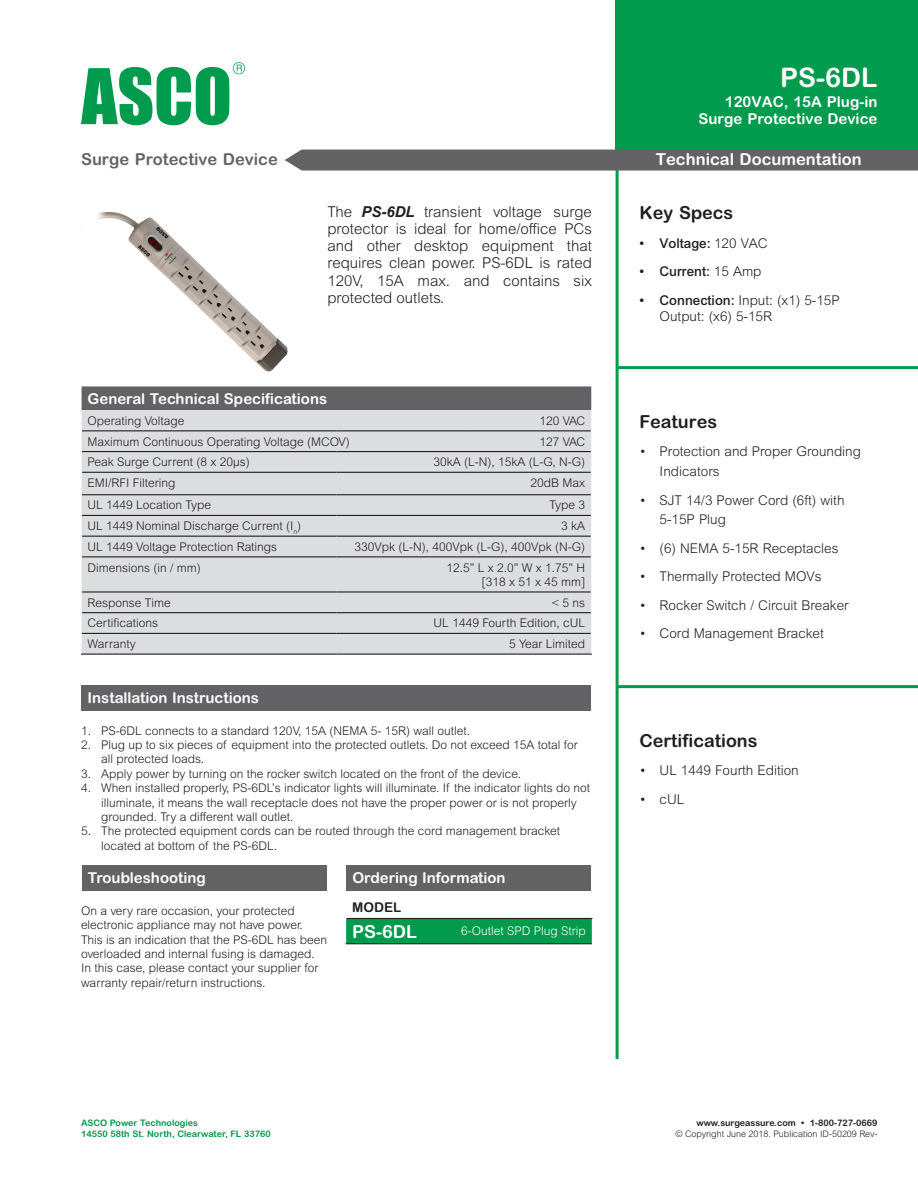
<style>
.page{position:relative;width:918px;height:1188px;background:#fff}
.page>*{position:absolute;margin:0;border:0;box-sizing:border-box;transform-origin:0 0}
.t1{font:700 27px "Arial Rounded MT Pro";color:#fff}
.t2{font:700 18px "Arial Rounded MT Pro";color:#231f20}
.t3{font:700 18px "Arial Rounded MT Pro";color:#fff}
.t4{font:700 16.5px "Arial Rounded MT Pro";color:#fff}
.t5{font:700 16.5px "Arial Rounded MT Pro";color:#636366}
.t6{font:300 15px/17.2px "Arial MT Pro";color:#231f20;text-align:justify}
.t7{font:700 15px/16.5px "Arial Rounded MT Pro";color:#fff;text-align:right}
.t8{font:300 13.5px/19.8px "Arial MT Pro";color:#231f20}
.t9{font:500 13.5px "Arial MT Pro";color:#231f20}
.t10{font:700 13.5px "Arial Rounded MT Pro";color:#231f20}
.t11{font:300 12px/14.4px "Arial MT Pro";color:#231f20}
.t12{font:300 12px "Arial MT Pro";color:#fff}
.t13{font:700 9px/10.8px "Arial Rounded MT Pro";color:#009847}
.t14{font:300 9px "Arial Rounded MT Pro";color:#231f20}
.t15{font:700 9px "Arial Rounded MT Pro";color:#231f20}
.s1{font-family:"Arial";font-weight:700;font-style:italic}
.s2{font-weight:300}
.s3{font-weight:500}
</style>
<div class="page">
<hr style="left:616px;top:167px;width:3px;height:892px;background:#009b4d">
<div style="left:616px;top:0;width:302px;height:160px;background:#009b4d"></div>
<svg style="left:81px;top:62px;width:164px;height:63px"></svg>
<div style="left:285px;top:150px;width:633px;height:21px;background:#636366"></div>
<hr style="left:617px;top:366px;width:301px;height:3px;background:#009b4d">
<hr style="left:617px;top:685px;width:301px;height:3px;background:#009b4d">
<div style="left:82px;top:386px;width:509px;height:24px;background:#636366"></div>
<div style="left:82px;top:410px;width:509px;height:244px;background:#dcdddf"></div>
<hr style="left:82px;top:430px;width:254px;height:1px;background:#231f20">
<hr style="left:336px;top:430px;width:129px;height:1px;background:#231f20">
<hr style="left:465px;top:430px;width:126px;height:1px;background:#231f20">
<hr style="left:82px;top:451px;width:254px;height:1px;background:#231f20">
<hr style="left:336px;top:451px;width:129px;height:1px;background:#231f20">
<hr style="left:465px;top:451px;width:126px;height:1px;background:#231f20">
<hr style="left:82px;top:472px;width:254px;height:1px;background:#231f20">
<hr style="left:336px;top:472px;width:129px;height:1px;background:#231f20">
<hr style="left:465px;top:472px;width:126px;height:1px;background:#231f20">
<hr style="left:82px;top:494px;width:254px;height:1px;background:#231f20">
<hr style="left:336px;top:494px;width:129px;height:1px;background:#231f20">
<hr style="left:465px;top:494px;width:126px;height:1px;background:#231f20">
<hr style="left:82px;top:515px;width:254px;height:1px;background:#231f20">
<hr style="left:336px;top:515px;width:129px;height:1px;background:#231f20">
<hr style="left:465px;top:515px;width:126px;height:1px;background:#231f20">
<hr style="left:82px;top:536px;width:254px;height:1px;background:#231f20">
<hr style="left:336px;top:536px;width:129px;height:1px;background:#231f20">
<hr style="left:465px;top:536px;width:126px;height:1px;background:#231f20">
<hr style="left:82px;top:556px;width:254px;height:1px;background:#231f20">
<hr style="left:336px;top:556px;width:129px;height:1px;background:#231f20">
<hr style="left:465px;top:556px;width:126px;height:1px;background:#231f20">
<hr style="left:82px;top:591px;width:254px;height:2px;background:#231f20">
<hr style="left:336px;top:591px;width:129px;height:2px;background:#231f20">
<hr style="left:465px;top:591px;width:126px;height:2px;background:#231f20">
<hr style="left:82px;top:612px;width:254px;height:1px;background:#231f20">
<hr style="left:336px;top:612px;width:129px;height:1px;background:#231f20">
<hr style="left:465px;top:612px;width:126px;height:1px;background:#231f20">
<hr style="left:82px;top:633px;width:254px;height:1px;background:#231f20">
<hr style="left:336px;top:633px;width:129px;height:1px;background:#231f20">
<hr style="left:465px;top:633px;width:126px;height:1px;background:#231f20">
<hr style="left:81px;top:654px;width:255px;height:1px;background:#231f20">
<hr style="left:336px;top:654px;width:129px;height:1px;background:#231f20">
<hr style="left:465px;top:654px;width:127px;height:1px;background:#231f20">
<img style="left:81px;top:212px;width:207px;height:160px">
<div style="left:346px;top:918px;width:246px;height:25px;background:#009b4d"></div>
<hr style="left:347px;top:918px;width:85px;height:1px;background:#231f20">
<hr style="left:432px;top:918px;width:160px;height:1px;background:#231f20">
<hr style="left:346px;top:943px;width:86px;height:1px;background:#231f20">
<hr style="left:432px;top:943px;width:160px;height:1px;background:#231f20">
<div style="left:82px;top:685px;width:509px;height:25px;background:#636366"></div>
<div style="left:82px;top:865px;width:245px;height:25px;background:#636366"></div>
<div style="left:346px;top:865px;width:245px;height:25px;background:#636366"></div>
<h1 class="t1" style="left:780px;top:62px;width:99px">PS-6DL</h1>
<p class="t7" style="left:699px;top:94px;width:180px">120VAC, 15A Plug-in<br>Surge Protective Device</p>
<h3 class="t5" style="left:81px;top:149px;width:198px">Surge Protective Device</h3>
<h3 class="t4" style="left:656px;top:149px;width:207px">Technical Documentation</h3>
<p class="t6" style="left:327px;top:203px;width:266px">The <span class="s1">PS-6DL</span> transient voltage surge protector is ideal for home/office PCs and other desktop equipment that requires clean power. PS-6DL is rated 120V, 15A max. and contains six protected outlets.</p>
<p class="t7" style="left:88px;top:390px;width:241px">General Technical Specifications</p>
<p class="t11" style="left:88px;top:414px;width:99px">Operating Voltage</p>
<p class="t11" style="left:539px;top:414px;width:47px">120 VAC</p>
<p class="t11" style="left:88px;top:434px;width:264px">Maximum Continuous Operating Voltage (MCOV)</p>
<p class="t11" style="left:539px;top:434px;width:47px">127 VAC</p>
<p class="t11" style="left:88px;top:455px;width:164px">Peak Surge Current (8 x 20µs)</p>
<p class="t11" style="left:433px;top:455px;width:153px">30kA (L-N), 15kA (L-G, N-G)</p>
<p class="t11" style="left:88px;top:476px;width:90px">EMI/RFI Filtering</p>
<p class="t11" style="left:531px;top:476px;width:56px">20dB Max</p>
<p class="t11" style="left:88px;top:498px;width:125px">UL 1449 Location Type</p>
<p class="t11" style="left:549px;top:498px;width:37px">Type 3</p>
<p class="t11" style="left:88px;top:519px;width:215px">UL 1449 Nominal Discharge Current (I<sub>n</sub>)</p>
<p class="t11" style="left:561px;top:519px;width:26px">3 kA</p>
<p class="t11" style="left:88px;top:540px;width:191px">UL 1449 Voltage Protection Ratings</p>
<p class="t11" style="left:355px;top:540px;width:232px">330Vpk (L-N), 400Vpk (L-G), 400Vpk (N-G)</p>
<p class="t11" style="left:88px;top:560px;width:115px">Dimensions (in / mm)</p>
<p class="t11" style="left:447px;top:560px;width:140px;text-align:right">12.5” L x 2.0” W x 1.75” H [318 x 51 x 45 mm]</p>
<p class="t11" style="left:88px;top:596px;width:85px">Response Time</p>
<p class="t11" style="left:551px;top:596px;width:35px">&lt; 5 ns</p>
<p class="t11" style="left:88px;top:616px;width:72px">Certifications</p>
<p class="t11" style="left:434px;top:616px;width:153px">UL 1449 Fourth Edition, cUL</p>
<p class="t11" style="left:88px;top:637px;width:50px">Warranty</p>
<p class="t11" style="left:509px;top:637px;width:78px">5 Year Limited</p>
<p class="t7" style="left:88px;top:690px;width:173px">Installation Instructions</p>
<p class="t11" style="left:81px;top:723px;width:391px">1. PS-6DL connects to a standard 120V, 15A (NEMA 5- 15R) wall outlet.</p>
<p class="t11" style="left:101px;top:738px;width:478px;text-indent:-20px">2. Plug up to six pieces of equipment into the protected outlets. Do not exceed 15A total for all protected loads.</p>
<p class="t11" style="left:81px;top:767px;width:442px">3. Apply power by turning on the rocker switch located on the front of the device.</p>
<p class="t11" style="left:101px;top:781px;width:490px;text-indent:-20px">4. When installed properly, PS-6DL’s indicator lights will illuminate. If the indicator lights do not illuminate, it means the wall receptacle does not have the proper power or is not properly grounded. Try a different wall outlet.</p>
<p class="t11" style="left:101px;top:824px;width:460px;text-indent:-20px">5. The protected equipment cords can be routed through the cord management bracket located at bottom of the PS-6DL.</p>
<p class="t7" style="left:88px;top:870px;width:120px">Troubleshooting</p>
<p class="t7" style="left:352px;top:870px;width:155px">Ordering Information</p>
<p class="t11" style="left:81px;top:904px;width:248px">On a very rare occasion, your protected electronic appliance may not have power.<br>This is an indication that the PS-6DL has been overloaded and internal fusing is damaged.<br>In this case, please contact your supplier for warranty repair/return instructions.</p>
<p class="t10" style="left:352px;top:899px;width:51px">MODEL</p>
<h2 class="t3" style="left:352px;top:921px;width:66px">PS-6DL</h2>
<p class="t12" style="left:461px;top:924px;width:126px">6-Outlet SPD Plug Strip</p>
<h2 class="t2" style="left:639px;top:202px;width:96px">Key Specs</h2>
<p class="t9" style="left:639px;top:235px;width:130px">• Voltage: <span class="s2">120 VAC</span></p>
<p class="t9" style="left:639px;top:264px;width:124px">• Current: <span class="s2">15 Amp</span></p>
<p class="t8" style="left:660px;top:292px;width:182px;line-height:16.2px;text-indent:-20px"><span class="s3">• Connection:</span> Input: (x1) 5-15P<br>Output: (x6) 5-15R</p>
<h2 class="t2" style="left:639px;top:411px;width:79px">Features</h2>
<p class="t8" style="left:660px;top:442px;width:203px;text-indent:-20px">• Protection and Proper Grounding<br>Indicators</p>
<p class="t8" style="left:660px;top:490px;width:186px;text-indent:-20px">• SJT 14/3 Power Cord (6ft) with<br>5-15P Plug</p>
<p class="t8" style="left:639px;top:539px;width:201px">• (6) NEMA 5-15R Receptacles</p>
<p class="t8" style="left:639px;top:567px;width:184px">• Thermally Protected MOVs</p>
<p class="t8" style="left:639px;top:596px;width:211px">• Rocker Switch / Circuit Breaker</p>
<p class="t8" style="left:639px;top:624px;width:186px">• Cord Management Bracket</p>
<h2 class="t2" style="left:639px;top:730px;width:120px">Certifications</h2>
<p class="t8" style="left:639px;top:761px;width:161px">• UL 1449 Fourth Edition</p>
<p class="t8" style="left:639px;top:789px;width:47px">• cUL</p>
<p class="t13" style="left:81px;top:1118px;width:191px">ASCO Power Technologies<br>14550 58th St. North, Clearwater, FL 33760</p>
<p class="t15" style="left:696px;top:1117px;width:183px">www.surgeassure.com • 1-800-727-0669</p>
<p class="t14" style="left:675px;top:1128px;width:204px">© Copyright June 2018. Publication ID-50209 Rev-</p>
</div>
